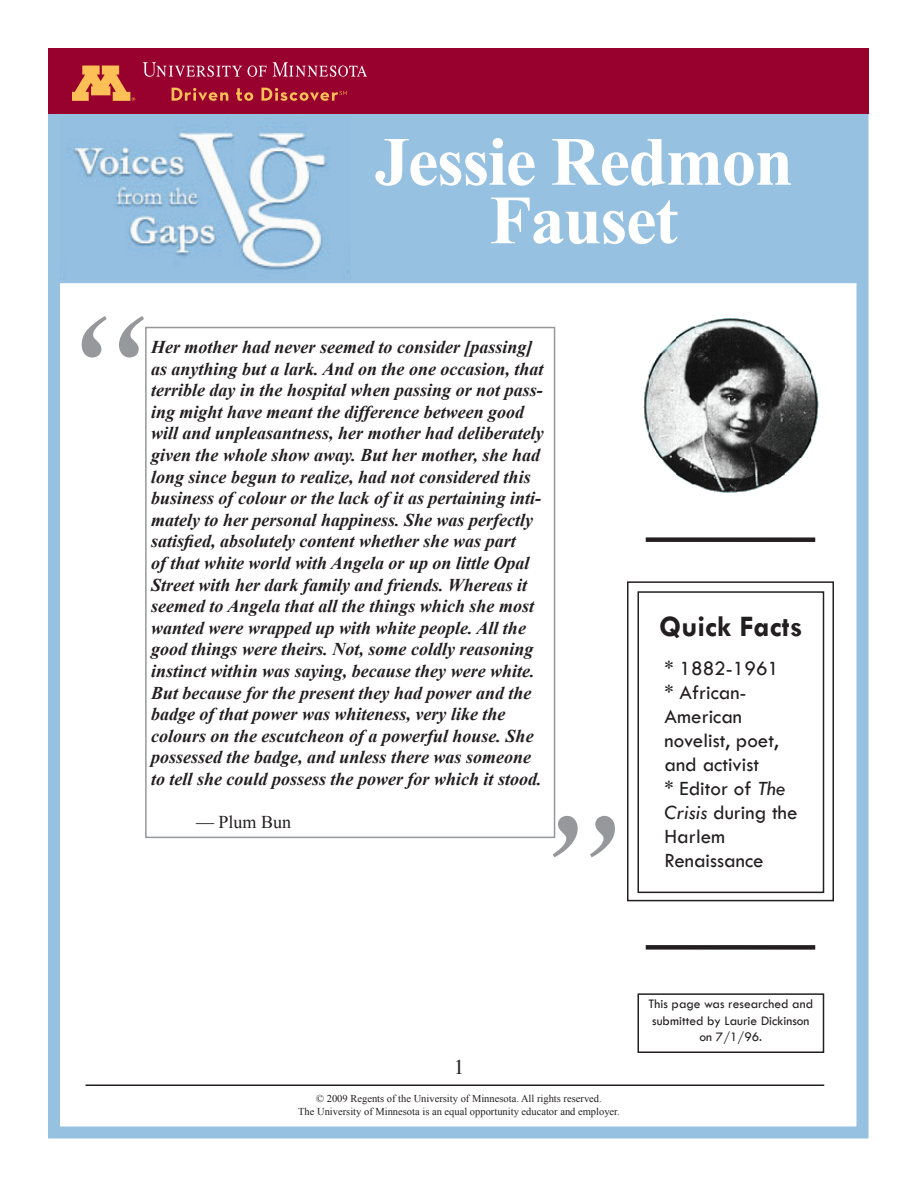
<style>
.page{position:relative;width:918px;height:1188px;background:#fff}
.page>*{position:absolute;margin:0;border:0;box-sizing:border-box;transform-origin:0 0}
.t1{font:italic 180px "Times";color:#96989b}
.t2{font:700 69px/58.5px "Times New Roman";letter-spacing:-.02em;color:#fff;text-align:center}
.t3{font:700 30px "Tw Cen";color:#231f20}
.t4{font:21px/24px "Tw Cen";color:#231f20}
.t5{font:21px "Times";color:#231f20}
.t6{font:italic 700 18px/21.6px "Times New Roman";color:#231f20}
.t7{font:18px "Times New Roman";color:#231f20}
.t8{font:13.5px/16.2px "Tw Cen";color:#231f20;text-align:center}
.t9{font:10.5px/13.5px "Times New Roman";color:#231f20;text-align:center}
.s1{font-style:italic}
</style>
<div class="page">
<div style="left:54px;top:112px;width:810px;height:173px;background:#97c1e1;border:2px solid #fff"></div>
<img style="left:63px;top:126px;width:286px;height:153px">
<div style="left:638px;top:993px;width:186px;height:60px;border:2px solid #231f20"></div>
<div style="left:646px;top:945px;width:169px;height:5px;background:#231f20"></div>
<div style="left:638px;top:591px;width:186px;height:302px;border:2px solid #231f20"></div>
<div style="left:627px;top:581px;width:207px;height:320px;border:2px solid #231f20"></div>
<hr style="left:86px;top:1084px;width:738px;height:2px;background:#231f20">
<div style="left:145px;top:327px;width:410px;height:511px;border:2px solid #96989b"></div>
<img style="left:643px;top:318px;width:176px;height:175px">
<div style="left:646px;top:537px;width:169px;height:5px;background:#231f20"></div>
<div style="left:48px;top:48px;width:820px;height:1090px;border:12px solid #97c1e1"></div>
<div style="left:48px;top:48px;width:820px;height:66px;background:#98012d"></div>
<svg style="left:73px;top:66px;width:62px;height:35px"></svg>
<svg style="left:273px;top:63px;width:94px;height:14px"></svg>
<svg style="left:248px;top:66px;width:19px;height:11px"></svg>
<svg style="left:144px;top:63px;width:98px;height:14px"></svg>
<svg style="left:172px;top:88px;width:56px;height:13px"></svg>
<svg style="left:236px;top:88px;width:17px;height:13px"></svg>
<svg style="left:261px;top:88px;width:86px;height:13px"></svg>
<h2 class="t2" style="left:375px;top:131px;width:420px">Jessie Redmon<br>Fauset</h2>
<h1 class="t1" style="left:52px;top:218px;width:102px">“</h1>
<p class="t6" style="left:151px;top:336px;width:394px">Her mother had never seemed to consider [passing] as anything but a lark. And on the one occasion, that terrible day in the hospital when passing or not pass&shy;ing might have meant the difference between good will and unpleasantness, her mother had deliberately given the whole show away. But her mother, she had long since begun to realize, had not considered this business of colour or the lack of it as pertaining inti&shy;mately to her personal happiness. She was perfectly satisfied, absolutely content whether she was part<br>of that white world with Angela or up on little Opal Street with her dark family and friends. Whereas it seemed to Angela that all the things which she most wanted were wrapped up with white people. All the good things were theirs. Not, some coldly reasoning instinct within was saying, because they were white.<br>But because for the present they had power and the badge of that power was whiteness, very like the colours on the escutcheon of a powerful house. She possessed the badge, and unless there was someone to tell she could possess the power for which it stood.</p>
<p class="t7" style="left:196px;top:810px;width:97px">— Plum Bun</p>
<h1 class="t1" style="left:527px;top:718px;width:102px">”</h1>
<h3 class="t3" style="left:659px;top:608px;width:145px">Quick Facts</h3>
<p class="t4" style="left:664px;top:656px;width:135px">* 1882-1961<br>* African-<br>American novelist, poet, and activist<br>* Editor of <span class="s1">The<br>Crisis</span> during the<br>Harlem<br>Renaissance</p>
<p class="t5" style="left:454px;top:1047px;width:12px">1</p>
<p class="t9" style="left:298px;top:1091px;width:323px">© 2009 Regents of the University of Minnesota. All rights reserved.<br>The University of Minnesota is an equal opportunity educator and employer.</p>
<p class="t8" style="left:649px;top:996px;width:166px">This page was researched and submitted by Laurie Dickinson on 7/1/96.</p>
</div>
